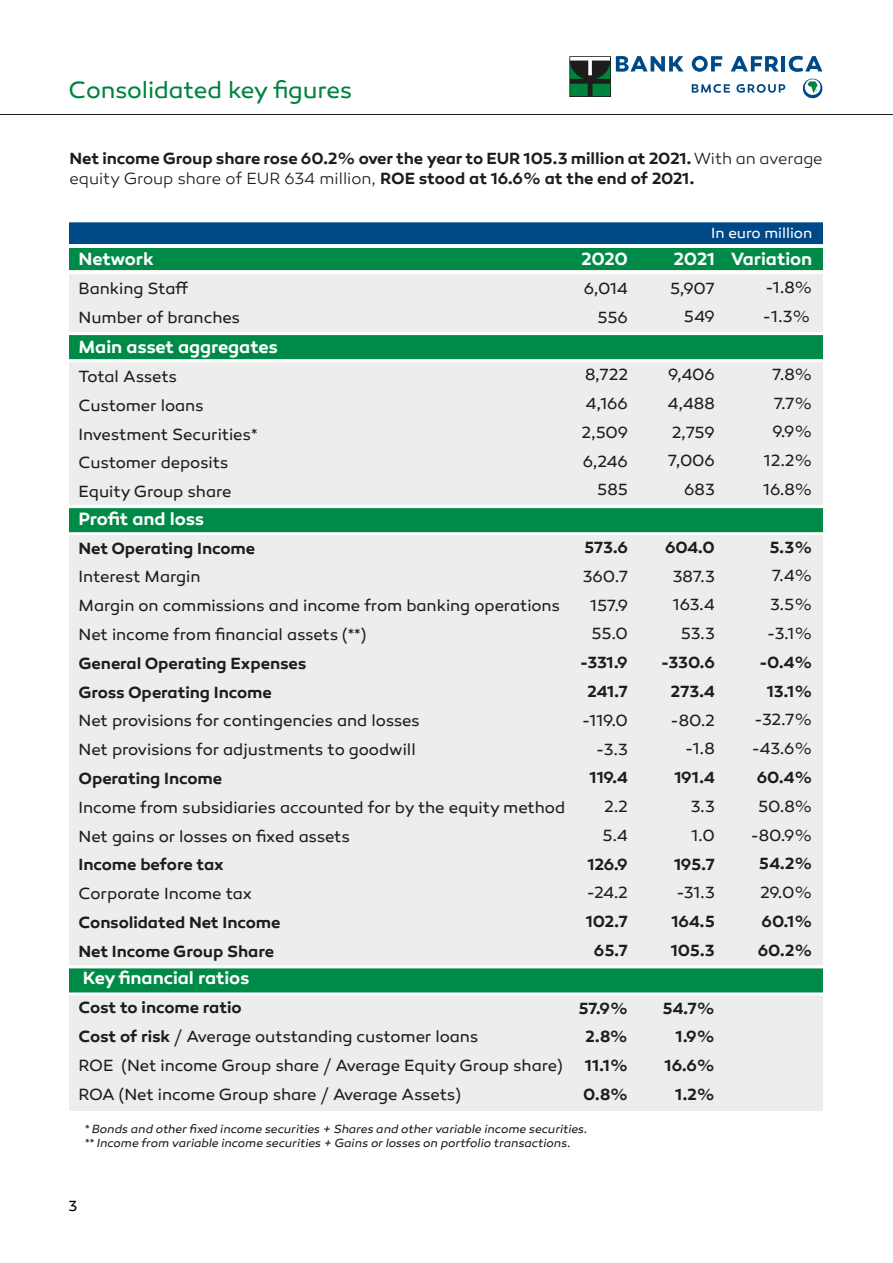
<style>
.page{position:relative;width:893px;height:1263px;background:#fff}
.page>*{position:absolute;margin:0;border:0;box-sizing:border-box;transform-origin:0 0}
.t1{font:24px "Canaro";letter-spacing:-.005em;color:#00833e}
.t2{font:600 18px "Canaro";letter-spacing:-.005em;color:#fff}
.t3{font:16.5px/28.8px "Canaro";letter-spacing:-.005em;color:#1d1d1b}
.t4{font:600 16.5px/28.8px "Canaro";letter-spacing:-.005em;color:#1d1d1b}
.t5{font:15px "Canaro";color:#fff}
.t6{font:15px "Canaro";color:#000}
.t7{font:italic 12px/14.4px "Canaro";letter-spacing:-.005em;color:#1d1d1b}
.s1{font-weight:300}
.s2{font-weight:600}
</style>
<div class="page">
<div style="left:69px;top:270px;width:753px;height:841px;background:#ededed"></div>
<div style="left:69px;top:508px;width:753px;height:26px;background:#008a48"></div>
<hr style="left:62px;top:532px;width:767px;height:3px;background:#fff">
<hr style="left:62px;top:505px;width:767px;height:3px;background:#fff">
<div style="left:69px;top:222px;width:753px;height:26px;background:#004987"></div>
<hr style="left:62px;top:246px;width:767px;height:3px;background:#fff">
<div style="left:69px;top:968px;width:753px;height:26px;background:#008a48"></div>
<hr style="left:62px;top:992px;width:767px;height:3px;background:#fff">
<hr style="left:62px;top:965px;width:767px;height:3px;background:#fff">
<div style="left:69px;top:248px;width:753px;height:22px;background:#008a48"></div>
<div style="left:69px;top:335px;width:753px;height:26px;background:#008a48"></div>
<hr style="left:62px;top:271px;width:767px;height:3px;background:#fff">
<hr style="left:62px;top:244px;width:767px;height:3px;background:#fff">
<hr style="left:62px;top:359px;width:767px;height:3px;background:#fff">
<hr style="left:62px;top:332px;width:767px;height:3px;background:#fff">
<svg style="left:569px;top:56px;width:115px;height:41px"></svg>
<svg style="left:692px;top:56px;width:30px;height:16px"></svg>
<svg style="left:731px;top:56px;width:48px;height:16px"></svg>
<hr style="left:781px;top:56px;width:4px;height:16px;background:#004987">
<svg style="left:789px;top:56px;width:33px;height:16px"></svg>
<svg style="left:802px;top:78px;width:21px;height:21px"></svg>
<svg style="left:692px;top:84px;width:38px;height:9px"></svg>
<svg style="left:736px;top:84px;width:49px;height:9px"></svg>
<hr style="left:0;top:114px;width:893px;height:1px;background:#1d1d1b">
<h1 class="t1" style="left:69px;top:76px;width:285px">Consolidated key figures</h1>
<p class="t4" style="left:70px;top:148px;width:754px;line-height:19.8px">Net income Group share rose 60.2% over the year to EUR 105.3 million at 2021. <span class="s1">With an average equity Group share of EUR 634 million,</span> ROE stood at 16.6% at the end of 2021.</p>
<p class="t5" style="left:711px;top:224px;width:102px">In euro million</p>
<p class="t2" style="left:79px;top:248px;width:77px">Network</p>
<p class="t2" style="left:581px;top:248px;width:48px">2020</p>
<p class="t2" style="left:674px;top:248px;width:140px">2021 Variation</p>
<p class="t3" style="left:79px;top:274px;width:163px">Banking Staff<br>Number of branches</p>
<p class="t2" style="left:79px;top:336px;width:201px">Main asset aggregates</p>
<p class="t3" style="left:79px;top:362px;width:181px">Total Assets<br>Customer loans<br>Investment Securities*<br>Customer deposits<br>Equity Group share</p>
<p class="t2" style="left:79px;top:508px;width:127px">Profit and loss</p>
<p class="t4" style="left:79px;top:533px;width:178px">Net Operating Income</p>
<p class="t3" style="left:79px;top:562px;width:483px">Interest Margin<br>Margin on commissions and income from banking operations<br>Net income from financial assets (**)</p>
<p class="t4" style="left:79px;top:649px;width:229px">General Operating Expenses<br>Gross Operating Income</p>
<p class="t3" style="left:79px;top:706px;width:343px">Net provisions for contingencies and losses<br>Net provisions for adjustments to goodwill</p>
<p class="t4" style="left:79px;top:764px;width:145px">Operating Income</p>
<p class="t3" style="left:79px;top:793px;width:488px">Income from subsidiaries accounted for by the equity method<br>Net gains or losses on fixed assets</p>
<p class="t4" style="left:79px;top:850px;width:147px">Income before tax</p>
<p class="t3" style="left:79px;top:879px;width:175px">Corporate Income tax</p>
<p class="t4" style="left:79px;top:908px;width:203px">Consolidated Net Income<br>Net Income Group Share</p>
<p class="t2" style="left:83px;top:967px;width:168px">Key financial ratios</p>
<p class="t3" style="left:79px;top:993px;width:486px"><span class="s2">Cost to income ratio<br>Cost of risk</span> / Average outstanding customer loans<br>ROE (Net income Group share / Average Equity Group share)<br>ROA (Net income Group share / Average Assets)</p>
<p class="t3" style="left:584px;top:274px;width:46px;text-align:right">6,014<br>556</p>
<p class="t3" style="left:581px;top:360px;width:48px;text-align:right">8,722<br>4,166<br>2,509<br>6,246<br>585</p>
<p class="t4" style="left:584px;top:533px;width:45px">573.6</p>
<p class="t3" style="left:583px;top:562px;width:46px;text-align:center">360.7<br>157.9<br>55.0</p>
<p class="t4" style="left:580px;top:648px;width:50px;text-align:center">-331.9<br>241.7</p>
<p class="t3" style="left:582px;top:706px;width:48px;text-align:right">-119.0 -3.3</p>
<p class="t4" style="left:590px;top:763px;width:40px">119.4</p>
<p class="t3" style="left:602px;top:792px;width:27px">2.2<br>5.4</p>
<p class="t4" style="left:587px;top:850px;width:42px">126.9</p>
<p class="t3" style="left:586px;top:879px;width:43px">-24.2</p>
<p class="t4" style="left:586px;top:907px;width:44px;text-align:center">102.7<br>65.7</p>
<p class="t4" style="left:579px;top:994px;width:51px;text-align:justify">57.9% 2.8% 11.1% 0.8%</p>
<p class="t7" style="left:85px;top:1122px;width:505px">* Bonds and other fixed income securities + Shares and other variable income securities. ** Income from variable income securities + Gains or losses on portfolio transactions.</p>
<p class="t6" style="left:69px;top:1197px;width:10px">3</p>
<p class="t3" style="left:670px;top:274px;width:46px;text-align:right">5,907<br>549</p>
<p class="t3" style="left:668px;top:360px;width:49px;text-align:right">9,406<br>4,488<br>2,759<br>7,006<br>683</p>
<p class="t4" style="left:665px;top:533px;width:51px">604.0</p>
<p class="t3" style="left:673px;top:562px;width:44px;text-align:center">387.3<br>163.4<br>53.3</p>
<p class="t4" style="left:661px;top:648px;width:56px;text-align:center">-330.6<br>273.4</p>
<p class="t3" style="left:670px;top:706px;width:46px;text-align:right">-80.2 -1.8</p>
<p class="t4" style="left:674px;top:763px;width:42px">191.4</p>
<p class="t3" style="left:691px;top:792px;width:26px">3.3<br>1.0</p>
<p class="t4" style="left:674px;top:849px;width:42px">195.7</p>
<p class="t3" style="left:676px;top:878px;width:40px">-31.3</p>
<p class="t4" style="left:671px;top:907px;width:45px">164.5<br>105.3</p>
<p class="t4" style="left:662px;top:993px;width:54px;text-align:right">54.7%<br>1.9%<br>16.6%<br>1.2%</p>
<p class="t3" style="left:762px;top:274px;width:51px">-1.8% -1.3%</p>
<p class="t3" style="left:763px;top:360px;width:51px;text-align:right">7.8%<br>7.7%<br>9.9%<br>12.2%<br>16.8%</p>
<p class="t4" style="left:769px;top:533px;width:44px">5.3%</p>
<p class="t3" style="left:767px;top:562px;width:47px;text-align:justify">7.4% 3.5% -3.1%</p>
<p class="t4" style="left:759px;top:648px;width:55px;text-align:center">-0.4%<br>13.1%</p>
<p class="t3" style="left:751px;top:705px;width:62px">-32.7% -43.6%</p>
<p class="t4" style="left:757px;top:763px;width:57px">60.4%</p>
<p class="t3" style="left:750px;top:792px;width:63px;text-align:center">50.8% -80.9%</p>
<p class="t4" style="left:759px;top:849px;width:55px">54.2%</p>
<p class="t3" style="left:760px;top:878px;width:54px">29.0%</p>
<p class="t4" style="left:758px;top:907px;width:56px">60.1%<br>60.2%</p>
</div>
